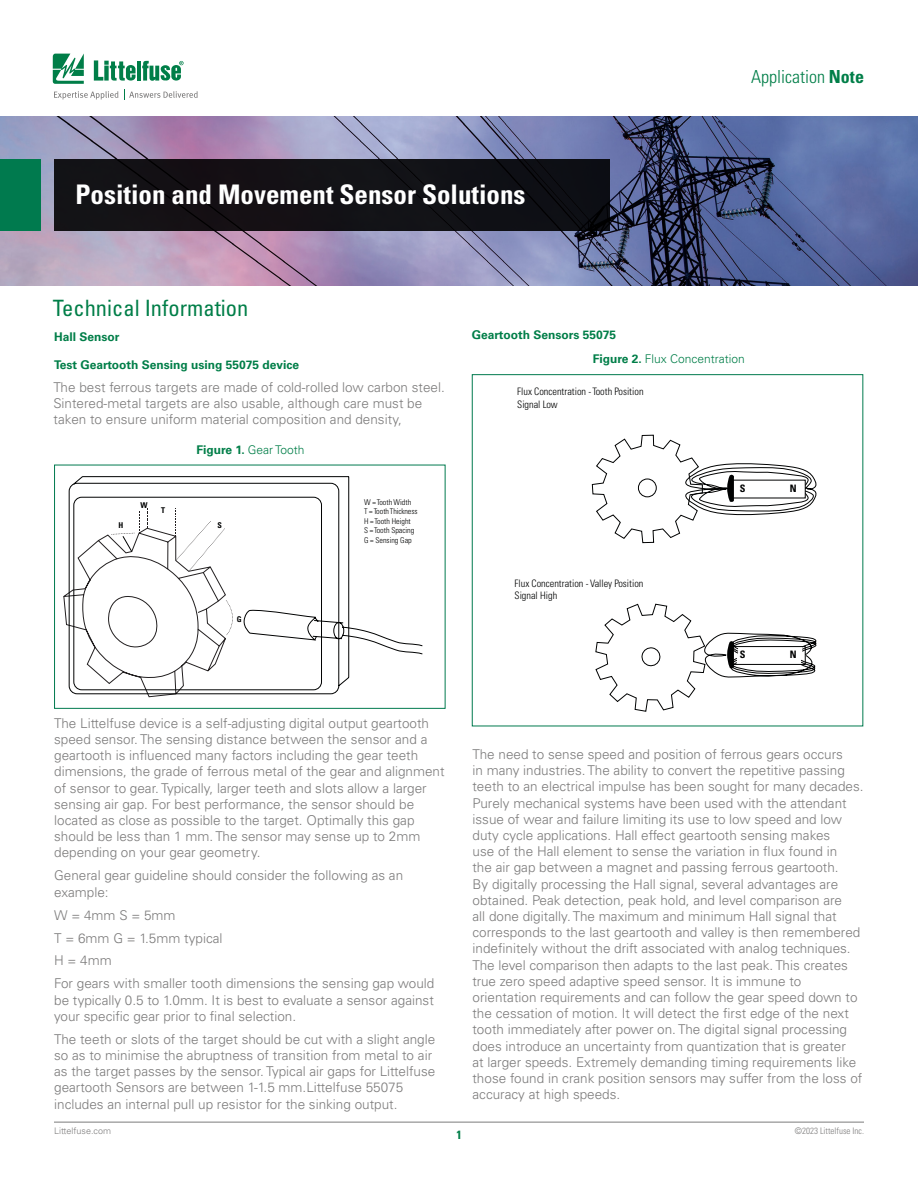
<style>
.page{position:relative;width:918px;height:1188px;background:#fff}
.page>*{position:absolute;margin:0;border:0;box-sizing:border-box;transform-origin:0 0}
.t1{font:700 condensed 27px "Univers LT Std";color:#fff}
.t2{font:condensed 22.5px "Univers LT Std";color:#007e48}
.t3{font:300 condensed 18px "Univers LT Std";color:#007e48}
.t4{font:300 13.5px/16.2px "Univers LT Std";color:#7c7b7b}
.t5{font:700 12px/23.5px "Univers LT Std";color:#007e48}
.t6{font:300 12px "Univers LT Std";color:#007e48}
.t7{font:700 condensed 12px "Univers LT Std";color:#007e48}
.t8{font:300 condensed 10.2px/12.3px "Univers LT Std";color:#010202}
.t9{font:700 condensed 10.2px "Univers LT Std";color:#010202}
.t10{font:300 condensed 9px "Univers LT Std";color:#7c7b7b}
.t11{font:300 9px "Univers LT Std";color:#7c7b7b}
.t12{font:300 condensed 7.95px/9.6px "Univers LT Std";color:#010202}
.t13{font:700 condensed 7.95px "Univers LT Std";color:#010202}
.s1{font-weight:700}
.s2{font-weight:300}
.s3{font-stretch:normal}
</style>
<div class="page">
<svg style="left:53px;top:54px;width:31px;height:30px"></svg>
<hr style="left:137px;top:61px;width:4px;height:20px;background:#007e48">
<svg style="left:142px;top:61px;width:42px;height:20px"></svg>
<svg style="left:94px;top:60px;width:42px;height:21px"></svg>
<svg style="left:54px;top:91px;width:64px;height:9px"></svg>
<svg style="left:124px;top:90px;width:74px;height:10px"></svg>
<hr style="left:54px;top:1122px;width:810px;height:1px;background:#7c7b7b">
<img style="left:0;top:117px;width:918px;height:168px">
<div style="left:54px;top:160px;width:555px;height:71px;background:#131015"></div>
<div style="left:0;top:160px;width:41px;height:71px;background:#007a4e"></div>
<svg style="left:69px;top:476px;width:280px;height:218px"></svg>
<svg style="left:63px;top:508px;width:170px;height:189px"></svg>
<svg style="left:244px;top:609px;width:179px;height:45px"></svg>
<div style="left:54px;top:465px;width:392px;height:244px;border:1px solid #007a4e"></div>
<svg style="left:592px;top:435px;width:225px;height:277px"></svg>
<h1 class="t1" style="left:76px;top:177px;width:451px">Position and Movement Sensor Solutions</h1>
<h2 class="t2" style="left:53px;top:294px;width:197px">Technical Information</h2>
<h3 class="t3" style="left:751px;top:66px;width:114px">Application <span class="s1">Note</span></h3>
<p class="t5" style="left:54px;top:325px;width:67px">Hall Sensor</p>
<p class="t5" style="left:54px;top:353px;width:247px">Test Geartooth Sensing using 55075 device</p>
<p class="t4" style="left:53px;top:379px;width:393px">The best ferrous targets are made of cold-rolled low carbon steel.<br>Sintered-metal targets are also usable, although care must be taken to ensure uniform material composition and density,</p>
<p class="t13" style="left:118px;top:521px;width:6px">H</p>
<p class="t13" style="left:140px;top:500px;width:9px">W</p>
<p class="t13" style="left:161px;top:505px;width:5px">T</p>
<p class="t6" style="left:197px;top:442px;width:109px"><span class="s1">Figure 1.</span> Gear Tooth</p>
<p class="t13" style="left:218px;top:521px;width:6px">S</p>
<p class="t13" style="left:237px;top:614px;width:6px">G</p>
<p class="t12" style="left:364px;top:497px;width:55px">W = Tooth Width<br>T = Tooth Thickness<br>H = Tooth Height</p>
<p class="t12" style="left:364px;top:535px;width:49px">G = Sensing Gap</p>
<p class="t12" style="left:364px;top:526px;width:52px">S = Tooth Spacing</p>
<p class="t4" style="left:54px;top:715px;width:392px">The Littelfuse device is a self-adjusting digital output geartooth speed sensor. The sensing distance between the sensor and a geartooth is influenced many factors including the gear teeth dimensions, the grade of ferrous metal of the gear and alignment of sensor to gear. Typically, larger teeth and slots allow a larger sensing air gap. For best performance, the sensor should be located as close as possible to the target. Optimally this gap should be less than 1 mm. The sensor may sense up to 2mm depending on your gear geometry.</p>
<p class="t4" style="left:54px;top:868px;width:351px">General gear guideline should consider the following as an example:</p>
<p class="t4" style="left:54px;top:903px;width:382px;line-height:23px">W = 4mm S = 5mm<br>T = 6mm G = 1.5mm typical<br>H = 4mm<br>For gears with smaller tooth dimensions the sensing gap would</p>
<p class="t4" style="left:54px;top:992px;width:381px">be typically 0.5 to 1.0mm. It is best to evaluate a sensor against your specific gear prior to final selection.</p>
<p class="t4" style="left:54px;top:1031px;width:383px">The teeth or slots of the target should be cut with a slight angle so as to minimise the abruptness of transition from metal to air as the target passes by the sensor. Typical air gaps for Littelfuse geartooth Sensors are between 1-1.5 mm.Littelfuse 55075 includes an internal pull up resistor for the sinking output.</p>
<p class="t5" style="left:593px;top:324px;width:154px;text-indent:-121px">Geartooth Sensors 55075<br>Figure 2. <span class="s2">Flux Concentration</span></p>
<p class="t8" style="left:517px;top:386px;width:128px">Flux Concentration - Tooth Position<br>Signal Low</p>
<p class="t8" style="left:515px;top:577px;width:130px">Flux Concentration - Valley Position<br>Signal High</p>
<p class="t9" style="left:740px;top:482px;width:7px">S</p>
<p class="t9" style="left:790px;top:482px;width:8px">N</p>
<p class="t9" style="left:740px;top:648px;width:7px">S</p>
<p class="t9" style="left:790px;top:648px;width:8px">N</p>
<p class="t4" style="left:473px;top:746px;width:393px">The need to sense speed and position of ferrous gears occurs<br>in many industries. The ability to convert the repetitive passing teeth to an electrical impulse has been sought for many decades.<br>Purely mechanical systems have been used with the attendant issue of wear and failure limiting its use to low speed and low duty cycle applications. Hall effect geartooth sensing makes<br>use of the Hall element to sense the variation in flux found in<br>the air gap between a magnet and passing ferrous geartooth.<br>By digitally processing the Hall signal, several advantages are obtained. Peak detection, peak hold, and level comparison are<br>all done digitally. The maximum and minimum Hall signal that corresponds to the last geartooth and valley is then remembered indefinitely without the drift associated with analog techniques.<br>The level comparison then adapts to the last peak. This creates true zero speed adaptive speed sensor. It is immune to orientation requirements and can follow the gear speed down to the cessation of motion. It will detect the first edge of the next tooth immediately after power on. The digital signal processing does introduce an uncertainty from quantization that is greater<br>at larger speeds. Extremely demanding timing requirements like those found in crank position sensors may suffer from the loss of accuracy at high speeds.</p>
<p class="t11" style="left:54px;top:1125px;width:59px">Littelfuse.com</p>
<p class="t10" style="left:795px;top:1125px;width:71px"><span class="s3">©</span>2023 Littelfuse Inc.</p>
<p class="t7" style="left:456px;top:1128px;width:7px">1</p>
</div>
